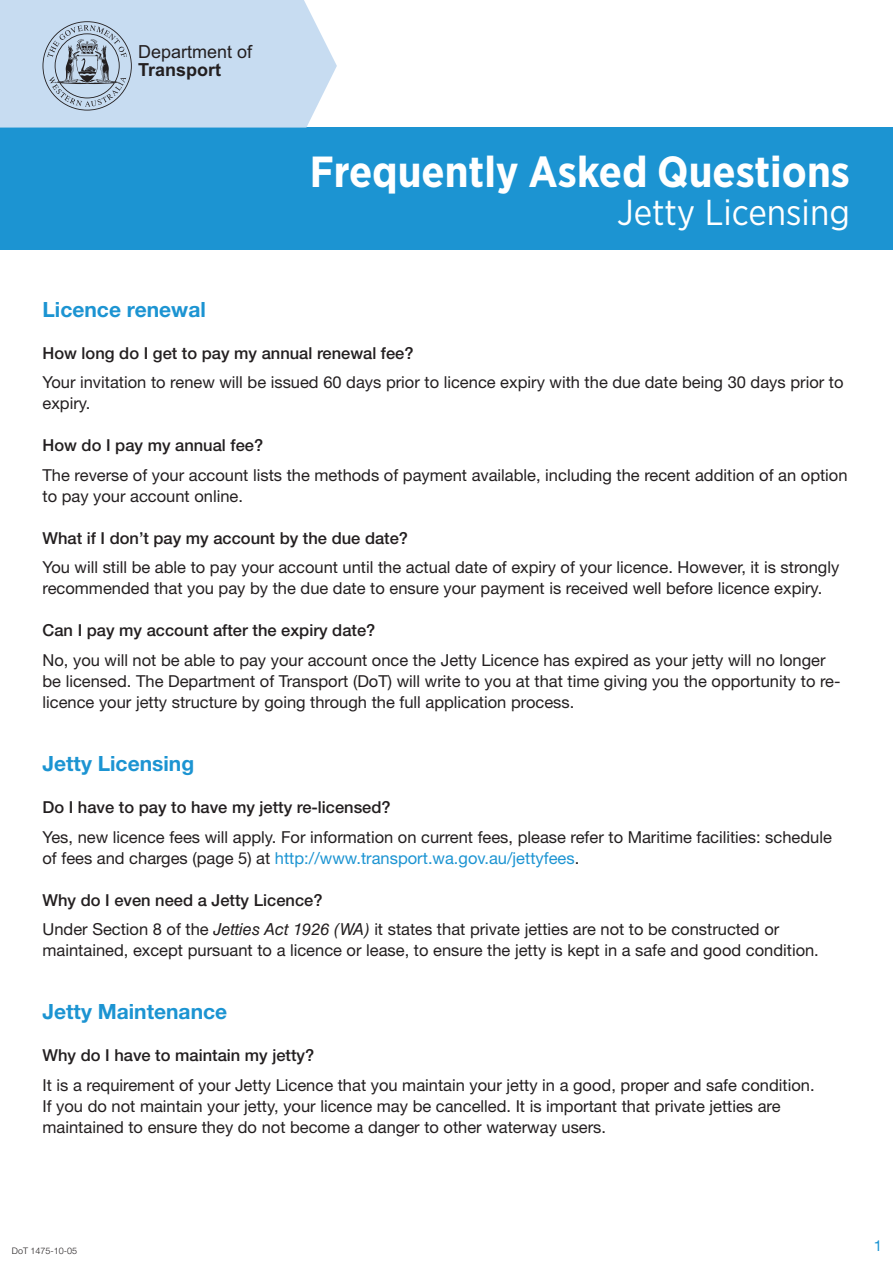
<style>
.page{position:relative;width:893px;height:1263px;background:#fff}
.page>*{position:absolute;margin:0;border:0;box-sizing:border-box;transform-origin:0 0}
.Cover_H1{font:700 43.5px "Gotham Narrow";color:#fff}
.Cover_H1-2{font:36px "Gotham Narrow";color:#fff}
.t1{font:700 21px "Helvetica Neue LT Std";color:#1c94d2}
.t2{font:18px/18px "Arial";color:#231f20}
.t3{font:16.5px/21px "Helvetica Neue LT Std";color:#231f20}
.t4{font:500 16.5px "Helvetica Neue LT Std";color:#231f20}
.t5{font:15px "Helvetica Neue LT Std";color:#1c94d2}
.t6{font:300 9px "Helvetica Neue LT Std";color:#231f20}
.s1{font-weight:700}
.s2{color:#1c94d2}
.s3{font-family:"Helvetica LT Std";font-style:italic}
</style>
<div class="page">
<div style="left:0;top:128px;width:893px;height:122px;background:#1c94d2"></div>
<svg style="left:0;top:0;width:337px;height:128px;background:#c3d7ea"></svg>
<p class="t2" style="left:138px;top:43px;width:116px">Department of<br><span class="s1">Transport</span></p>
<p class="Cover_H1" style="left:310px;top:144px;width:542px">Frequently Asked Questions</p>
<p class="Cover_H1-2" style="left:617px;top:190px;width:234px">Jetty Licensing</p>
<p class="t1" style="left:43px;top:296px;width:165px">Licence renewal</p>
<p class="t4" style="left:43px;top:343px;width:373px">How long do I get to pay my annual renewal fee?</p>
<p class="t3" style="left:43px;top:372px;width:802px">Your invitation to renew will be issued 60 days prior to licence expiry with the due date being 30 days prior to expiry.</p>
<p class="t4" style="left:43px;top:436px;width:222px">How do I pay my annual fee?</p>
<p class="t3" style="left:43px;top:464px;width:807px">The reverse of your account lists the methods of payment available, including the recent addition of an option to pay your account online.</p>
<p class="t4" style="left:43px;top:528px;width:367px">What if I don’t pay my account by the due date?</p>
<p class="t3" style="left:43px;top:557px;width:798px">You will still be able to pay your account until the actual date of expiry of your licence. However, it is strongly recommended that you pay by the due date to ensure your payment is received well before licence expiry.</p>
<p class="t4" style="left:43px;top:621px;width:334px">Can I pay my account after the expiry date?</p>
<p class="t3" style="left:43px;top:649px;width:799px">No, you will not be able to pay your account once the Jetty Licence has expired as your jetty will no longer be licensed. The Department of Transport (DoT) will write to you at that time giving you the opportunity to re&shy;licence your jetty structure by going through the full application process.</p>
<p class="t1" style="left:43px;top:750px;width:153px">Jetty Licensing</p>
<p class="t4" style="left:43px;top:797px;width:350px">Do I have to pay to have my jetty re-licensed?</p>
<p class="t3" style="left:43px;top:826px;width:791px">Yes, new licence fees will apply. For information on current fees, please refer to Maritime facilities: schedule of fees and charges (page 5) at <span class="s2">http://www.transport.wa.gov.au/jettyfees</span>.</p>
<p class="t4" style="left:43px;top:890px;width:282px">Why do I even need a Jetty Licence?</p>
<p class="t3" style="left:43px;top:918px;width:778px">Under Section 8 of the <span class="s3">Jetties Act 1926 (WA)</span> it states that private jetties are not to be constructed or maintained, except pursuant to a licence or lease, to ensure the jetty is kept in a safe and good condition.</p>
<p class="t1" style="left:43px;top:998px;width:186px">Jetty Maintenance</p>
<p class="t4" style="left:43px;top:1045px;width:273px">Why do I have to maintain my jetty?</p>
<p class="t3" style="left:43px;top:1074px;width:774px">It is a requirement of your Jetty Licence that you maintain your jetty in a good, proper and safe condition.<br>If you do not maintain your jetty, your licence may be cancelled. It is important that private jetties are maintained to ensure they do not become a danger to other waterway users.</p>
<p class="t6" style="left:12px;top:1245px;width:67px">DoT 1475-10-05</p>
<p class="t5" style="left:874px;top:1237px;width:10px">1</p>
</div>
